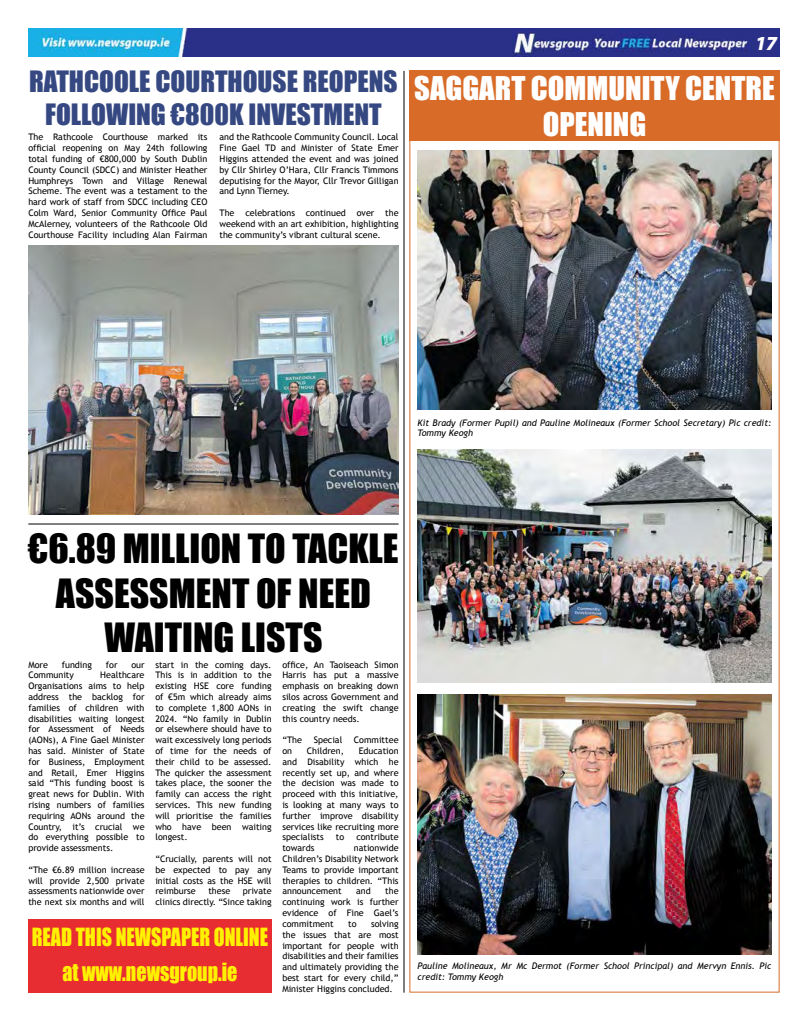
<style>
.page{position:relative;width:808px;height:1021px;background:#fff}
.page>*{position:absolute;margin:0;border:0;box-sizing:border-box;transform-origin:0 0}
.t1{font:37px/44.4px "Impact";color:#000;text-align:center}
.t2{font:30px/36px "Impact";color:#fff;text-align:center}
.t3{font:27px/32.4px "Impact";color:#354881;text-align:center}
.t4{font:23px/35px "Impact";color:#fff200;text-align:center;scale:.87 1}
.t5{font:20px "Impact";color:#fff}
.t6{font:9px/10.8px "Trebuchet MS";color:#000;text-align:justify}
.t7{font:italic 9px/10.8px "Trebuchet MS";color:#000}
.s1{font-family:"Myriad Pro";font-weight:900;font-style:italic}
</style>
<div class="page">
<img style="left:28px;top:28px;width:752px;height:29px">
<div style="left:409px;top:71px;width:371px;height:70px;background:#d86b28"></div>
<img style="left:418px;top:450px;width:353px;height:232px">
<img style="left:418px;top:150px;width:353px;height:260px">
<img style="left:418px;top:694px;width:353px;height:260px">
<img style="left:28px;top:245px;width:371px;height:270px">
<hr style="left:403px;top:71px;width:1px;height:921px;background:#000">
<hr style="left:28px;top:523px;width:371px;height:1px;background:#000">
<div style="left:28px;top:919px;width:244px;height:73px;background:#e82d32"></div>
<h3 class="t3" style="left:29px;top:65px;width:370px">RATHCOOLE COURTHOUSE REOPENS<br>FOLLOWING €800K INVESTMENT</h3>
<p class="t6" style="left:28px;top:132px;width:181px">The Rathcoole Courthouse marked its official reopening on May 24th following total funding of €800,000 by South Dublin County Council (SDCC) and Minister Heather Humphreys Town and Village Renewal Scheme. The event was a testament to the hard work of staff from SDCC including CEO Colm Ward, Senior Community Office Paul McAlerney, volunteers of the Rathcoole Old Courthouse Facility including Alan Fairman</p>
<p class="t6" style="left:219px;top:132px;width:181px">and the Rathcoole Community Council. Local Fine Gael TD and Minister of State Emer Higgins attended the event and was joined by Cllr Shirley O’Hara, Cllr Francis Timmons deputising for the Mayor, Cllr Trevor Gilligan and Lynn Tierney.</p>
<p class="t6" style="left:219px;top:207px;width:181px">The celebrations continued over the weekend with an art exhibition, highlighting the community’s vibrant cultural scene.</p>
<h3 class="t5" style="left:753px;top:27px;width:26px">03<span class="s1">17</span></h3>
<h2 class="t2" style="left:414px;top:69px;width:362px">SAGGART COMMUNITY CENTRE<br>OPENING</h2>
<p class="t7" style="left:418px;top:417px;width:355px">Kit Brady (Former Pupil) and Pauline Molineaux (Former School Secretary) Pic credit:<br>Tommy Keogh</p>
<h1 class="t1" style="left:28px;top:525px;width:372px">€6.89 MILLION TO TACKLE<br>ASSESSMENT OF NEED<br>WAITING LISTS</h1>
<p class="t6" style="left:28px;top:659px;width:21px">More</p>
<p class="t6" style="left:62px;top:659px;width:32px">funding</p>
<p class="t6" style="left:106px;top:659px;width:13px">for</p>
<p class="t6" style="left:131px;top:659px;width:15px">our</p>
<p class="t6" style="left:28px;top:670px;width:47px">Community</p>
<p class="t6" style="left:282px;top:659px;width:118px">office, An Taoiseach Simon Harris has put a massive emphasis on breaking down silos across Government and creating the swift change this country needs.</p>
<p class="t6" style="left:282px;top:734px;width:21px">“The</p>
<p class="t6" style="left:314px;top:734px;width:30px">Special</p>
<p class="t6" style="left:354px;top:734px;width:46px">Committee</p>
<p class="t6" style="left:282px;top:745px;width:11px">on</p>
<p class="t6" style="left:307px;top:745px;width:39px">Children,</p>
<p class="t6" style="left:155px;top:659px;width:118px">start in the coming days.<br>This is in addition to the existing HSE core funding of €5m which already aims to complete 1,800 AONs in 2024. “No family in Dublin or elsewhere should have to wait excessively long periods of time for the needs of their child to be assessed.<br>The quicker the assessment takes place, the sooner the family can access the right services. This new funding will prioritise the families who have been waiting longest.</p>
<p class="t6" style="left:155px;top:853px;width:118px">“Crucially, parents will not be expected to pay any initial costs as the HSE will reimburse</p>
<p class="t6" style="left:28px;top:670px;width:118px;text-indent:72px">Healthcare Organisations aims to help address the backlog for families of children with disabilities waiting longest for Assessment of Needs (AONs), A Fine Gael Minister has said. Minister of State for Business, Employment and Retail, Emer Higgins said “This funding boost is great news for Dublin. With rising numbers of families requiring AONs around the Country, it’s crucial we do everything possible to provide assessments.</p>
<p class="t6" style="left:28px;top:864px;width:118px">“The €6.89 million increase will provide 2,500 private assessments nationwide over the next six months and will</p>
<p class="t6" style="left:282px;top:745px;width:118px;text-indent:76px">Education and Disability which he recently set up, and where the decision was made to proceed with this initiative, is looking at many ways to further improve disability services like recruiting more specialists</p>
<p class="t6" style="left:336px;top:832px;width:10px">to</p>
<p class="t6" style="left:356px;top:832px;width:44px">contribute</p>
<p class="t6" style="left:282px;top:842px;width:118px;text-indent:72px">nationwide Children’s Disability Network Teams to provide important therapies to children. “This announcement</p>
<p class="t6" style="left:282px;top:842px;width:33px">towards</p>
<p class="t6" style="left:208px;top:886px;width:23px">these</p>
<p class="t6" style="left:282px;top:886px;width:118px;text-indent:103px">the continuing work is further evidence of Fine Gael’s commitment</p>
<p class="t6" style="left:356px;top:886px;width:16px">and</p>
<p class="t6" style="left:155px;top:886px;width:118px;text-align:right">private<br>clinics directly. “Since taking</p>
<p class="t6" style="left:282px;top:918px;width:118px;text-indent:89px">solving the issues that are most important for people with disabilities and their families and ultimately providing the best start for every child,” Minister Higgins concluded.</p>
<p class="t6" style="left:348px;top:918px;width:10px">to</p>
<h3 class="t4" style="left:32px;top:919px;width:273px">READ THIS NEWSPAPER ONLINE at www.newsgroup.ie</h3>
<p class="t7" style="left:418px;top:960px;width:355px">Pauline Molineaux, Mr Mc Dermot (Former School Principal) and Mervyn Ennis. Pic credit: Tommy Keogh</p>
</div>
